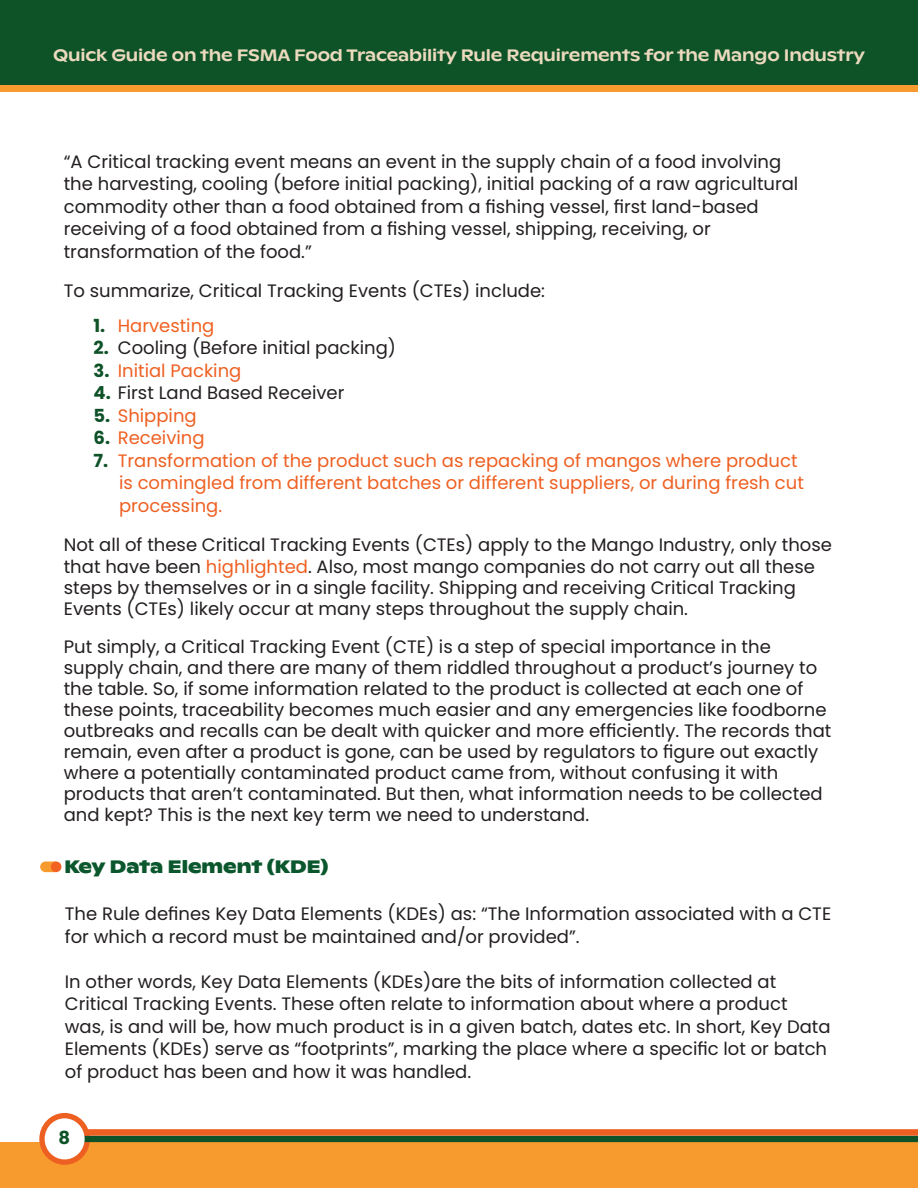
<style>
.page{position:relative;width:918px;height:1188px;background:#fff}
.page>*{position:absolute;margin:0;border:0;box-sizing:border-box;transform-origin:0 0}
.t1{font:18px/22.5px "Poppins";color:#231f20}
.t2{font:18px/22.5px "Poppins";color:#ee6022}
.t3{font:700 18px "ABC Ginto Nord";color:#0b572d}
.t4{font:18px "Poppins";color:#f26021}
.t5{font:700 18px "Poppins";color:#0e5228}
.t6{font:500 16.5px "ABC Ginto Nord";letter-spacing:-.01em;color:#ecdabe}
.s1{font-weight:700;color:#0e5228}
.s2{color:#ee6022}
</style>
<div class="page">
<div style="left:0;top:1142px;width:918px;height:46px;background:#f89b2f"></div>
<div style="left:39px;top:1113px;width:51px;height:52px;background:#ee6022;border-radius:50%"></div>
<svg style="left:85px;top:1129px;width:833px;height:13px;background:#845e2b"></svg>
<div style="left:0;top:0;width:918px;height:85px;background:#0e5228"></div>
<div style="left:0;top:85px;width:918px;height:7px;background:#f89b2f"></div>
<div style="left:45px;top:1118px;width:40px;height:41px;background:#fff;border-radius:50%"></div>
<svg style="left:40px;top:862px;width:14px;height:10px"></svg>
<div style="left:51px;top:862px;width:10px;height:10px;background:#f26223;border-radius:50%"></div>
<p class="t6" style="left:53px;top:45px;width:813px">Quick Guide on the FSMA Food Traceability Rule Requirements for the Mango Industry</p>
<p class="t1" style="left:64px;top:150px;width:736px">“A Critical tracking event means an event in the supply chain of a food involving the harvesting, cooling (before initial packing), initial packing of a raw agricultural commodity other than a food obtained from a fishing vessel, first land-based receiving of a food obtained from a fishing vessel, shipping, receiving, or transformation of the food.”</p>
<p class="t1" style="left:64px;top:279px;width:483px">To summarize, Critical Tracking Events (CTEs) include:</p>
<p class="t4" style="left:94px;top:315px;width:122px"><span class="s1">1.</span> Harvesting</p>
<p class="t1" style="left:94px;top:337px;width:304px"><span class="s1">2.</span> Cooling (Before initial packing)</p>
<p class="t2" style="left:94px;top:359px;width:149px"><span class="s1">3.</span> Initial Packing</p>
<p class="t1" style="left:94px;top:382px;width:252px"><span class="s1">4.</span> First Land Based Receiver</p>
<p class="t2" style="left:94px;top:404px;width:105px"><span class="s1">5.</span> Shipping</p>
<p class="t2" style="left:94px;top:427px;width:113px"><span class="s1">6.</span> Receiving</p>
<p class="t2" style="left:119px;top:449px;width:686px;text-indent:-26px"><span class="s1">7.</span> Transformation of the product such as repacking of mangos where product is comingled from different batches or different suppliers, or during fresh cut processing.</p>
<p class="t1" style="left:64px;top:534px;width:770px;line-height:21.5px">Not all of these Critical Tracking Events (CTEs) apply to the Mango Industry, only those that have been <span class="s2">highlighted</span>. Also, most mango companies do not carry out all these steps by themselves or in a single facility. Shipping and receiving Critical Tracking Events (CTEs) likely occur at many steps throughout the supply chain.</p>
<p class="t1" style="left:64px;top:636px;width:769px;line-height:21px">Put simply, a Critical Tracking Event (CTE) is a step of special importance in the supply chain, and there are many of them riddled throughout a product’s journey to the table. So, if some information related to the product is collected at each one of these points, traceability becomes much easier and any emergencies like foodborne outbreaks and recalls can be dealt with quicker and more efficiently. The records that remain, even after a product is gone, can be used by regulators to figure out exactly where a potentially contaminated product came from, without confusing it with products that aren’t contaminated. But then, what information needs to be collected and kept? This is the next key term we need to understand.</p>
<p class="t3" style="left:64px;top:855px;width:266px">Key Data Element (KDE)</p>
<p class="t1" style="left:65px;top:903px;width:768px">The Rule defines Key Data Elements (KDEs) as: “The Information associated with a CTE for which a record must be maintained and/or provided”.</p>
<p class="t1" style="left:65px;top:970px;width:767px">In other words, Key Data Elements (KDEs)are the bits of information collected at Critical Tracking Events. These often relate to information about where a product was, is and will be, how much product is in a given batch, dates etc. In short, Key Data Elements (KDEs) serve as “footprints”, marking the place where a specific lot or batch of product has been and how it was handled.</p>
<p class="t5" style="left:59px;top:1128px;width:13px">8</p>
</div>
